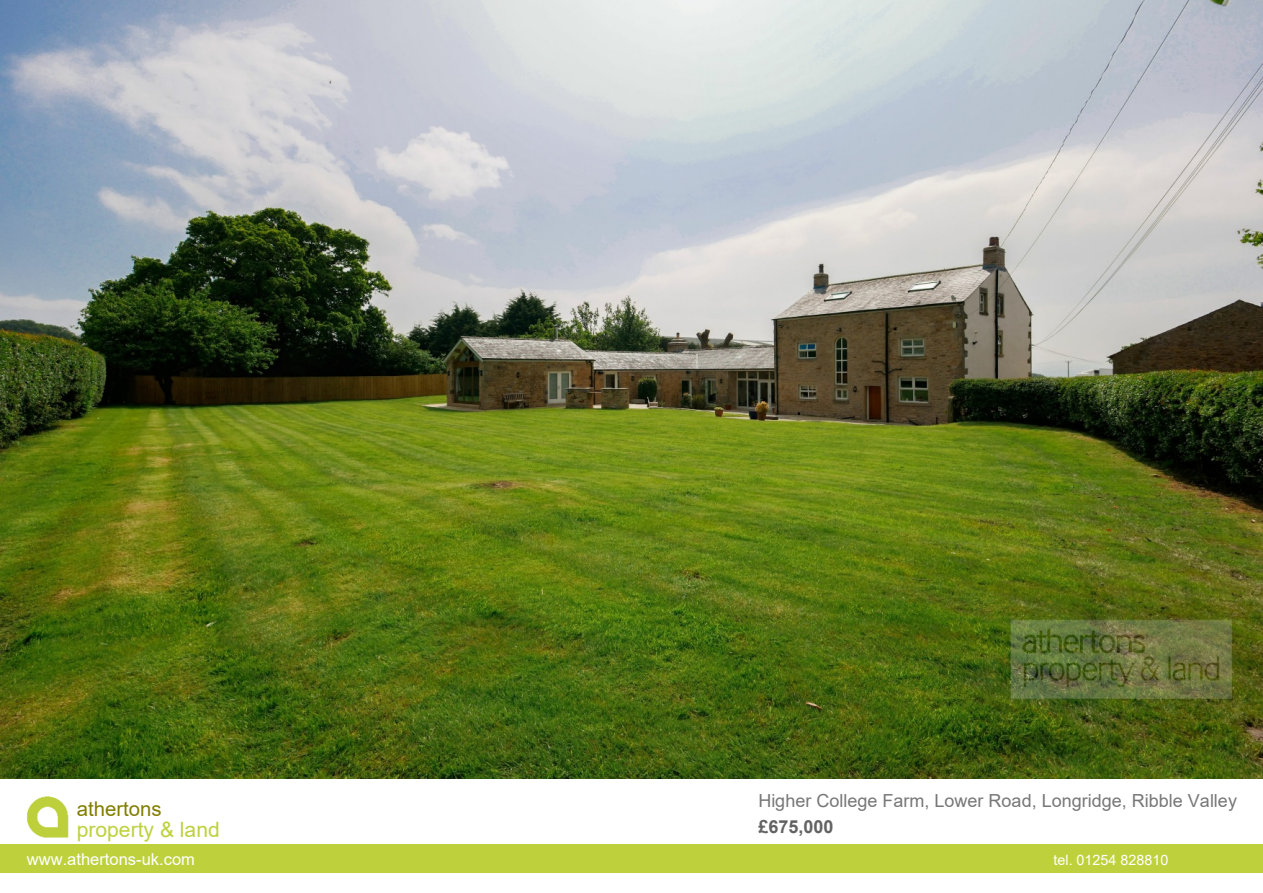
<style>
.page{position:relative;width:1263px;height:893px;background:#fff}
.page>*{position:absolute;margin:0;border:0;box-sizing:border-box;transform-origin:0 0}
.t1{font:21.15px "Arial";color:#bed13d}
.t2{font:20.4px "Arial";color:#827d00}
.t3{font:18px "Arial";color:#777}
.t4{font:700 18px "Arial";color:#636363}
.t5{font:16.5px "Arial";color:#fff}
.t6{font:14.4px "Arial";color:#fff}
</style>
<div class="page">
<img style="left:0;top:0;width:1263px;height:778px">
<div style="left:0;top:844px;width:1263px;height:28px;background:#bed13d"></div>
<img style="left:26px;top:796px;width:42px;height:42px">
<p class="t2" style="left:77px;top:801px;width:87px">athertons</p>
<p class="t1" style="left:77px;top:822px;width:145px">property &amp; land</p>
<p class="t5" style="left:27px;top:853px;width:170px">www.athertons-uk.com</p>
<p class="t3" style="left:758px;top:794px;width:480px">Higher College Farm, Lower Road, Longridge, Ribble Valley</p>
<p class="t4" style="left:758px;top:820px;width:77px">£675,000</p>
<p class="t6" style="left:1053px;top:855px;width:116px">tel. 01254 828810</p>
</div>
